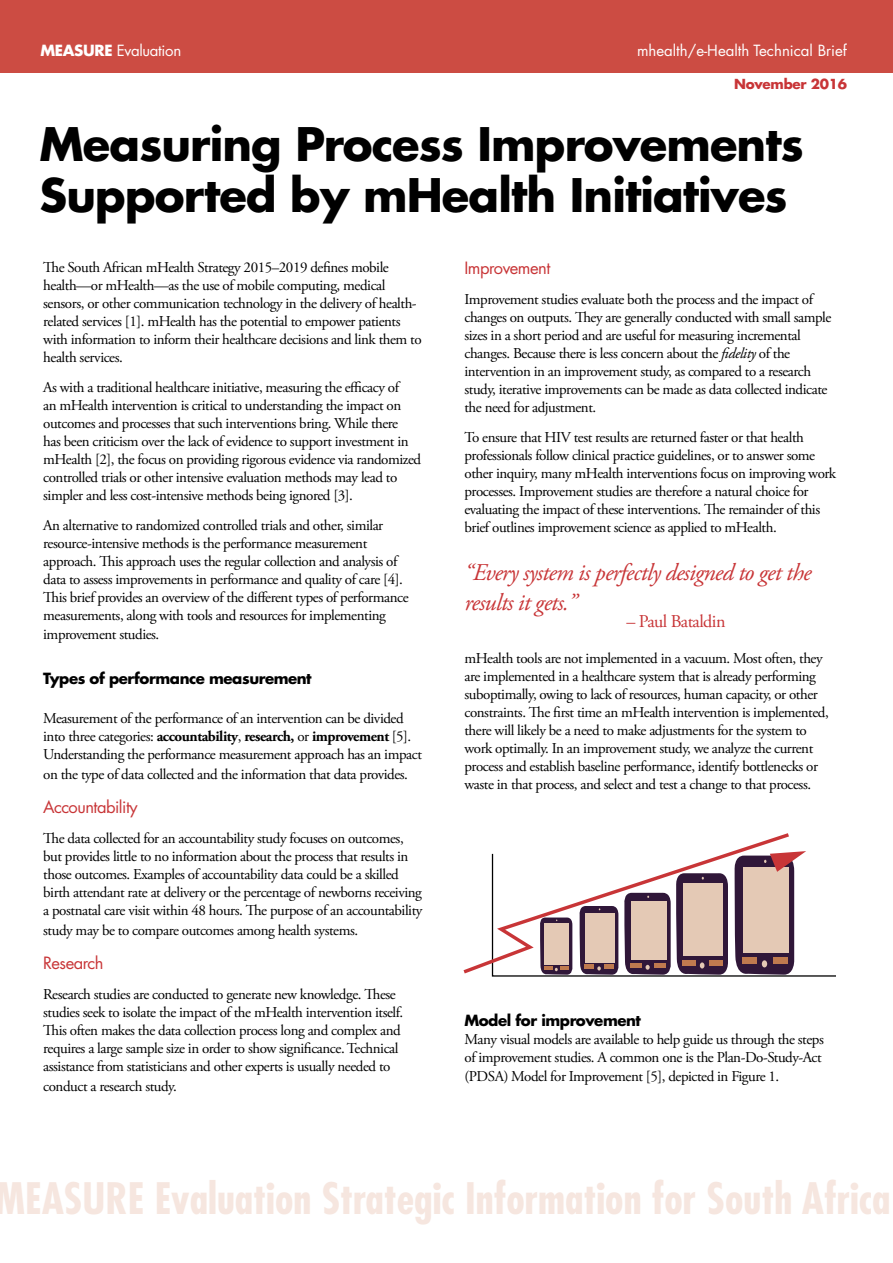
<style>
.page{position:relative;width:893px;height:1263px;background:#fff}
.page>*{position:absolute;margin:0;border:0;box-sizing:border-box;transform-origin:0 0}
.t1{font:700 45px/51px "Futura LT Pro";letter-spacing:-.02em;color:#000}
.t2{font:700 condensed 42.15px "Futura LT Pro";color:#f6e6df}
.t3{font:italic 24px/30px "Adobe Garamond Pro";letter-spacing:-.03em;color:#c83537}
.t4{font:18px "Adobe Garamond Pro";letter-spacing:-.03em;color:#c83537}
.t5{font:16.5px "Futura LT Pro";letter-spacing:-.03em;color:#c83537}
.t6{font:15px/18px "Adobe Garamond Pro";letter-spacing:-.03em;color:#000}
.t7{font:700 15px "Futura LT Pro";letter-spacing:-.03em;color:#000}
.t8{font:15px "Futura LT Pro";color:#fff}
.t9{font:15px "Futura LT Pro";letter-spacing:-.02em;color:#fff}
.t10{font:700 13.5px "Futura LT Pro";letter-spacing:-.02em;color:#c83537}
.s1{font-weight:700}
.s2{font-style:italic}
</style>
<div class="page">
<div style="left:0;top:0;width:893px;height:72px;background:#cc4c43"></div>
<svg style="left:463px;top:833px;width:326px;height:141px"></svg>
<svg style="left:491px;top:851px;width:345px;height:126px"></svg>
<p class="t9" style="left:40px;top:40px;width:142px"><span class="s1">MEASURE</span> Evaluation</p>
<p class="t8" style="left:637px;top:40px;width:211px">mhealth/e-Health Technical Brief</p>
<p class="t10" style="left:734px;top:73px;width:114px">November 2016</p>
<h1 class="t1" style="left:40px;top:117px;width:766px">Measuring Process Improvements<br>Supported by mHealth Initiatives</h1>
<p class="t6" style="left:43px;top:258px;width:380px">The South African mHealth Strategy 2015–2019 defines mobile health—or mHealth—as the use of mobile computing, medical sensors, or other communication technology in the delivery of health&shy;related services [1]. mHealth has the potential to empower patients with information to inform their healthcare decisions and link them to health services.</p>
<p class="t6" style="left:43px;top:378px;width:379px">As with a traditional healthcare initiative, measuring the efficacy of<br>an mHealth intervention is critical to understanding the impact on outcomes and processes that such interventions bring. While there<br>has been criticism over the lack of evidence to support investment in mHealth [2], the focus on providing rigorous evidence via randomized controlled trials or other intensive evaluation methods may lead to simpler and less cost-intensive methods being ignored [3].</p>
<p class="t6" style="left:43px;top:516px;width:367px">An alternative to randomized controlled trials and other, similar resource-intensive methods is the performance measurement approach. This approach uses the regular collection and analysis of data to assess improvements in performance and quality of care [4].<br>This brief provides an overview of the different types of performance measurements, along with tools and resources for implementing</p>
<p class="t6" style="left:43px;top:626px;width:118px">improvement studies.</p>
<p class="t7" style="left:43px;top:667px;width:270px">Types of performance measurement</p>
<p class="t6" style="left:43px;top:710px;width:380px">Measurement of the performance of an intervention can be divided into three categories: <span class="s1">accountability</span>, <span class="s1">research,</span> or <span class="s1">improvement</span> [5].<br>Understanding the performance measurement approach has an impact</p>
<p class="t6" style="left:43px;top:765px;width:366px">on the type of data collected and the information that data provides.</p>
<p class="t5" style="left:43px;top:796px;width:96px">Accountability</p>
<p class="t6" style="left:43px;top:830px;width:381px">The data collected for an accountability study focuses on outcomes, but provides little to no information about the process that results in those outcomes. Examples of accountability data could be a skilled birth attendant rate at delivery or the percentage of newborns receiving a postnatal care visit within 48 hours. The purpose of an accountability</p>
<p class="t6" style="left:43px;top:921px;width:316px">study may be to compare outcomes among health systems.</p>
<p class="t5" style="left:43px;top:952px;width:62px">Research</p>
<p class="t6" style="left:43px;top:986px;width:361px">Research studies are conducted to generate new knowledge. These studies seek to isolate the impact of the mHealth intervention itself.<br>This often makes the data collection process long and complex and requires a large sample size in order to show significance. Technical assistance from statisticians and other experts is usually needed to</p>
<p class="t6" style="left:43px;top:1077px;width:135px">conduct a research study.</p>
<p class="t5" style="left:464px;top:257px;width:87px">Improvement</p>
<p class="t6" style="left:464px;top:291px;width:368px">Improvement studies evaluate both the process and the impact of changes on outputs. They are generally conducted with small sample sizes in a short period and are useful for measuring incremental changes. Because there is less concern about the <span class="s2">fidelity</span> of the intervention in an improvement study, as compared to a research study, iterative improvements can be made as data collected indicate the need for adjustment.</p>
<p class="t6" style="left:464px;top:429px;width:373px">To ensure that HIV test results are returned faster or that health professionals follow clinical practice guidelines, or to answer some other inquiry, many mHealth interventions focus on improving work processes. Improvement studies are therefore a natural choice for evaluating the impact of these interventions. The remainder of this brief outlines improvement science as applied to mHealth.</p>
<h3 class="t3" style="left:464px;top:558px;width:348px">“Every system is perfectly designed to get the results it gets.”</h3>
<p class="t4" style="left:626px;top:610px;width:100px">– Paul Bataldin</p>
<p class="t6" style="left:464px;top:650px;width:366px">mHealth tools are not implemented in a vacuum. Most often, they are implemented in a healthcare system that is already performing suboptimally, owing to lack of resources, human capacity, or other constraints. The first time an mHealth intervention is implemented, there will likely be a need to make adjustments for the system to work optimally. In an improvement study, we analyze the current process and establish baseline performance, identify bottlenecks or waste in that process, and select and test a change to that process.</p>
<p class="t7" style="left:464px;top:1009px;width:178px">Model for improvement</p>
<p class="t6" style="left:464px;top:1031px;width:361px">Many visual models are available to help guide us through the steps of improvement studies. A common one is the Plan-Do-Study-Act</p>
<p class="t6" style="left:464px;top:1068px;width:316px">(PDSA) Model for Improvement [5], depicted in Figure 1.</p>
<h2 class="t2" style="left:-5px;top:1170px;width:897px">MEASURE Evaluation Strategic Information for South Africa</h2>
</div>
